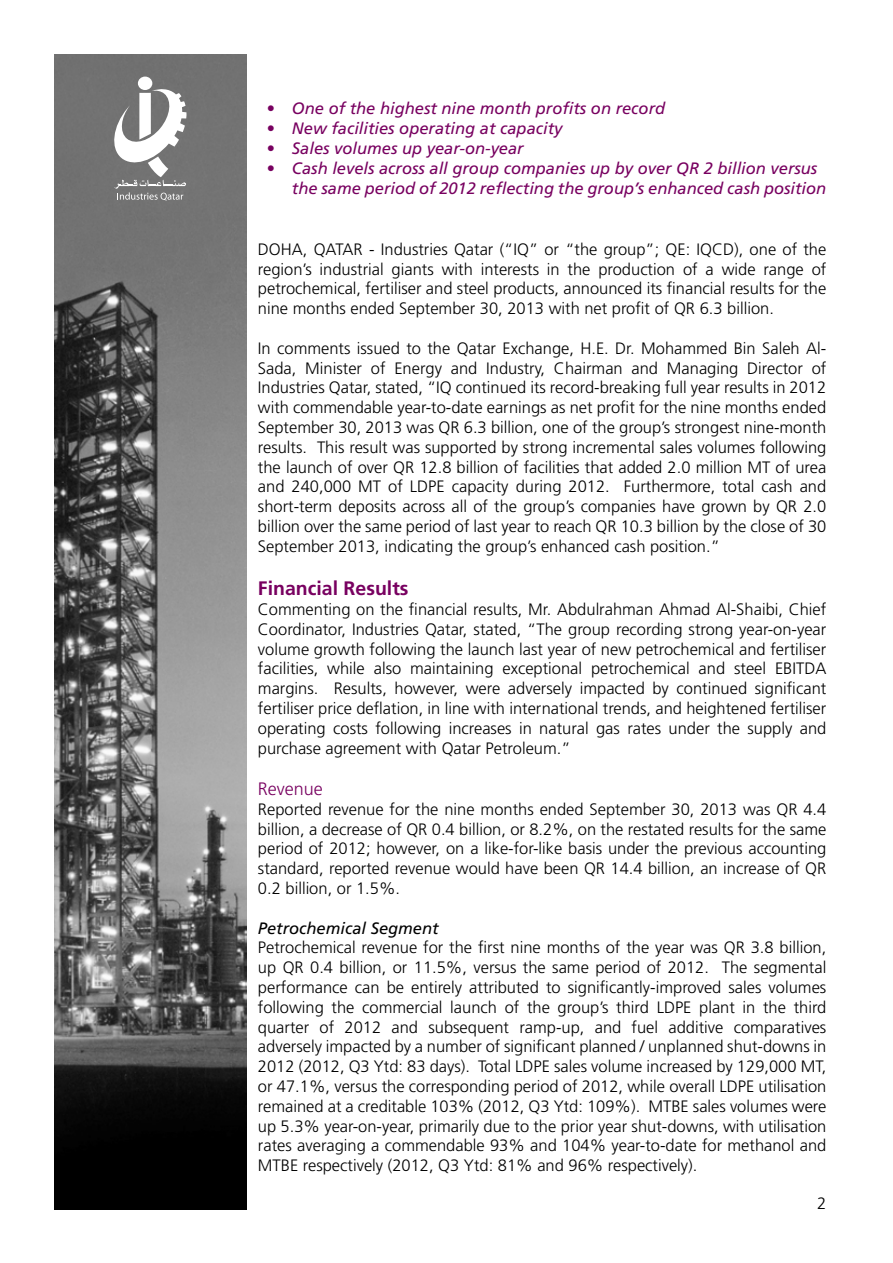
<style>
.page{position:relative;width:893px;height:1263px;background:#fff}
.page>*{position:absolute;margin:0;border:0;box-sizing:border-box;transform-origin:0 0}
.t1{font:700 19.5px "Frutiger LT Std";color:#780060}
.t2{font:300 18px "Frutiger LT Std";color:#780060}
.t3{font:300 16.5px/19.8px "Frutiger LT Std";color:#000;text-align:justify}
.t4{font:italic 16.5px/19.8px "Frutiger LT Std";color:#780060}
.t5{font:italic 16.5px "Frutiger LT Std";color:#000}
</style>
<div class="page">
<img style="left:54px;top:54px;width:193px;height:1155px">
<div style="left:138px;top:77px;width:14px;height:13px;background:#fff;border-radius:50%"></div>
<svg style="left:110px;top:88px;width:77px;height:113px"></svg>
<p class="t4" style="left:266px;top:99px;width:400px">• One of the highest nine month profits on record</p>
<p class="t4" style="left:266px;top:119px;width:297px">• New facilities operating at capacity</p>
<p class="t4" style="left:266px;top:139px;width:259px">• Sales volumes up year-on-year</p>
<p class="t4" style="left:292px;top:158px;width:536px;text-indent:-26px">• Cash levels across all group companies up by over QR 2 billion versus the same period of 2012 reflecting the group’s enhanced cash position</p>
<p class="t3" style="left:258px;top:239px;width:570px">DOHA, QATAR - Industries Qatar (“IQ” or “the group”; QE: IQCD), one of the region’s industrial giants with interests in the production of a wide range of petrochemical, fertiliser and steel products, announced its financial results for the nine months ended September 30, 2013 with net profit of QR 6.3 billion.</p>
<p class="t3" style="left:258px;top:338px;width:570px">In comments issued to the Qatar Exchange, H.E. Dr. Mohammed Bin Saleh Al-Sada, Minister of Energy and Industry, Chairman and Managing Director of Industries Qatar, stated, “IQ continued its record-breaking full year results in 2012 with commendable year-to-date earnings as net profit for the nine months ended September 30, 2013 was QR 6.3 billion, one of the group’s strongest nine-month results. This result was supported by strong incremental sales volumes following the launch of over QR 12.8 billion of facilities that added 2.0 million MT of urea and 240,000 MT of LDPE capacity during 2012. Furthermore, total cash and short-term deposits across all of the group’s companies have grown by QR 2.0 billion over the same period of last year to reach QR 10.3 billion by the close of 30<br>September 2013, indicating the group’s enhanced cash position.”</p>
<p class="t1" style="left:258px;top:577px;width:152px">Financial Results</p>
<p class="t3" style="left:258px;top:599px;width:570px">Commenting on the financial results, Mr. Abdulrahman Ahmad Al-Shaibi, Chief Coordinator, Industries Qatar, stated, “The group recording strong year-on-year volume growth following the launch last year of new petrochemical and fertiliser facilities, while also maintaining exceptional petrochemical and steel EBITDA margins. Results, however, were adversely impacted by continued significant fertiliser price deflation, in line with international trends, and heightened fertiliser operating costs following increases in natural gas rates under the supply and purchase agreement with Qatar Petroleum.”</p>
<p class="t2" style="left:258px;top:778px;width:67px">Revenue</p>
<p class="t3" style="left:258px;top:799px;width:570px">Reported revenue for the nine months ended September 30, 2013 was QR 4.4 billion, a decrease of QR 0.4 billion, or 8.2%, on the restated results for the same period of 2012; however, on a like-for-like basis under the previous accounting standard, reported revenue would have been QR 14.4 billion, an increase of QR 0.2 billion, or 1.5%.</p>
<p class="t5" style="left:258px;top:918px;width:182px">Petrochemical Segment</p>
<p class="t3" style="left:258px;top:938px;width:570px">Petrochemical revenue for the first nine months of the year was QR 3.8 billion, up QR 0.4 billion, or 11.5%, versus the same period of 2012. The segmental performance can be entirely attributed to significantly-improved sales volumes following the commercial launch of the group’s third LDPE plant in the third quarter of 2012 and subsequent ramp-up, and fuel additive comparatives adversely impacted by a number of significant planned / unplanned shut-downs in 2012 (2012, Q3 Ytd: 83 days). Total LDPE sales volume increased by 129,000 MT, or 47.1%, versus the corresponding period of 2012, while overall LDPE utilisation remained at a creditable 103% (2012, Q3 Ytd: 109%). MTBE sales volumes were up 5.3% year-on-year, primarily due to the prior year shut-downs, with utilisation rates averaging a commendable 93% and 104% year-to-date for methanol and MTBE respectively (2012, Q3 Ytd: 81% and 96% respectively).</p>
<p class="t3" style="left:817px;top:1194px;width:11px">2</p>
</div>
